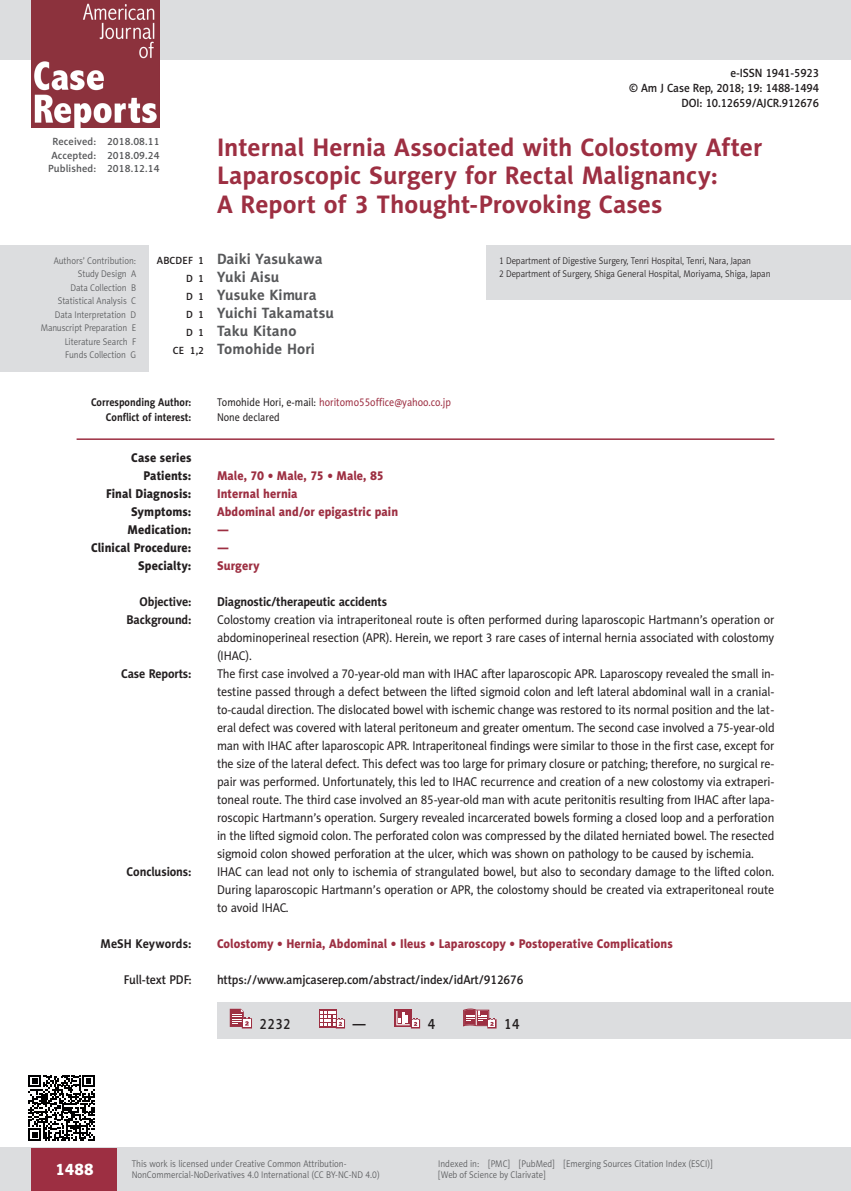
<style>
.page{position:relative;width:851px;height:1191px;background:#fff}
.page>*{position:absolute;margin:0;border:0;box-sizing:border-box;transform-origin:0 0}
.AJCR_Tytul{font:700 25.5px/28.5px "Naomi Sans EFN";color:#9d2f42}
.t1{font:16.5px "Naomi Sans EFN Heavy";color:#fff}
.AJCR_Autorzy{font:700 15px "Naomi Sans EFN";letter-spacing:.01em;color:#57585a}
.AJCR_dane{font:15px "Naomi Sans EFN Medium";letter-spacing:.03em;color:#231f20;scale:.9 1}
.AJCR_Summary_body{font:12.75px/18px "Naomi Sans EFN";letter-spacing:-.01em;color:#231f20;text-align:justify;scale:.95 1}
.AJCR_keywords{font:12.75px "Naomi Sans EFN Heavy";letter-spacing:.005em;color:#9d2f42;scale:.95 1}
.AJCR_keywords-2{font:12.75px "Naomi Sans EFN Heavy";letter-spacing:.005em;color:#231f20;scale:.95 1}
.AJCR_Summary_body-2{font:700 12.75px "Naomi Sans EFN";letter-spacing:-.01em;color:#231f20;scale:.95 1}
.AJCR_full_text_pdf{font:12.75px "Naomi Sans EFN Medium";letter-spacing:-.01em;color:#231f20;scale:.95 1}
.AJCR_keywords-3{font:700 12.75px "Naomi Sans EFN";letter-spacing:.005em;color:#231f20;scale:.95 1}
.AJCR_full_text_pdf-2{font:12px "Naomi Sans EFN Medium";letter-spacing:-.01em;color:#231f20;scale:.95 1}
.AJCR_Adres{font:11.25px "Naomi Sans EFN";color:#9d2f42;scale:.9 1}
.AJCR_Adres-2{font:700 11.25px "Naomi Sans EFN";color:#231f20;scale:.9 1}
.AJCR_Adres-3{font:11.25px "Naomi Sans EFN";color:#231f20;scale:.9 1}
.t2{font:10.5px "Naomi Sans EFN Medium";letter-spacing:.01em;color:#57585a}
.t3{font:9.75px/11.2px "Naomi Sans EFN Light";color:#57585a;scale:.9 1}
.AJCR_Afiliacja{font:9.75px "Naomi Sans EFN Light";color:#231f20;scale:.9 1}
.s1{font-family:"Naomi Sans EFN Medium";font-weight:400;font-size:10.5px;color:#231f20}
.s2{color:#231f20}
</style>
<div class="page">
<div style="left:217px;top:1002px;width:633px;height:36px;background:#dcdddf"></div>
<svg style="left:230px;top:1008px;width:22px;height:20px"></svg>
<div style="left:319px;top:1009px;width:17px;height:18px;background:#9d2f42"></div>
<svg style="left:320px;top:1010px;width:25px;height:18px"></svg>
<div style="left:394px;top:1009px;width:18px;height:18px;background:#9d2f42"></div>
<svg style="left:396px;top:1011px;width:24px;height:17px"></svg>
<svg style="left:463px;top:1008px;width:33px;height:20px"></svg>
<hr style="left:77px;top:438px;width:697px;height:2px;background:#9d2f42">
<div style="left:0;top:246px;width:149px;height:126px;background:#dcdddf"></div>
<div style="left:486px;top:246px;width:364px;height:54px;background:#dcdddf"></div>
<svg style="left:28px;top:1075px;width:67px;height:66px"></svg>
<hr style="left:850px;top:0;width:1px;height:60px;background:#dcdddf">
<div style="left:0;top:1148px;width:850px;height:43px;background:#dcdddf"></div>
<div style="left:32px;top:1147px;width:85px;height:43px;background:#9d2f42"></div>
<div style="left:0;top:0;width:850px;height:60px;background:#dcdddf"></div>
<img style="left:32px;top:0;width:127px;height:127px">
<p class="AJCR_full_text_pdf-2" style="left:730px;top:66px;width:95px">e-ISSN 1941-5923</p>
<p class="AJCR_full_text_pdf-2" style="left:629px;top:81px;width:201px">© Am J Case Rep, 2018; 19: 1488-1494</p>
<p class="AJCR_full_text_pdf-2" style="left:681px;top:96px;width:146px">DOI: 10.12659/AJCR.912676</p>
<p class="AJCR_Tytul" style="left:217px;top:133px;width:546px">Internal Hernia Associated with Colostomy After<br>Laparoscopic Surgery for Rectal Malignancy:<br>A Report of 3 Thought-Provoking Cases</p>
<p class="AJCR_Autorzy" style="left:157px;top:250px;width:167px"><span class="s1">ABCDEF 1</span> Daiki Yasukawa</p>
<p class="AJCR_Autorzy" style="left:186px;top:268px;width:95px"><span class="s1">D 1</span> Yuki Aisu</p>
<p class="AJCR_Autorzy" style="left:186px;top:286px;width:132px"><span class="s1">D 1</span> Yusuke Kimura</p>
<p class="AJCR_Autorzy" style="left:186px;top:304px;width:150px"><span class="s1">D 1</span> Yuichi Takamatsu</p>
<p class="AJCR_Autorzy" style="left:186px;top:322px;width:112px"><span class="s1">D 1</span> Taku Kitano</p>
<p class="AJCR_Autorzy" style="left:173px;top:340px;width:143px"><span class="s1">CE 1,2</span> Tomohide Hori</p>
<p class="t2" style="left:52px;top:136px;width:109px">Received: 2018.08.11</p>
<p class="t2" style="left:51px;top:149px;width:110px">Accepted: 2018.09.24</p>
<p class="t2" style="left:48px;top:163px;width:113px">Published: 2018.12.14</p>
<p class="t3" style="left:54px;top:255px;width:93px">Authors’ Contribution:</p>
<p class="t3" style="left:78px;top:268px;width:66px">Study Design A</p>
<p class="t3" style="left:70px;top:282px;width:74px">Data Collection B</p>
<p class="t3" style="left:58px;top:295px;width:89px">Statistical Analysis C</p>
<p class="t3" style="left:55px;top:309px;width:92px">Data Interpretation D</p>
<p class="t3" style="left:41px;top:322px;width:107px">Manuscript Preparation E</p>
<p class="t3" style="left:65px;top:336px;width:81px">Literature Search F</p>
<p class="t3" style="left:65px;top:349px;width:80px">Funds Collection G</p>
<p class="AJCR_Afiliacja" style="left:499px;top:255px;width:281px">1 Department of Digestive Surgery, Tenri Hospital, Tenri, Nara, Japan</p>
<p class="AJCR_Afiliacja" style="left:499px;top:268px;width:303px">2 Department of Surgery, Shiga General Hospital, Moriyama, Shiga, Japan</p>
<p class="AJCR_Adres-2" style="left:91px;top:395px;width:113px">Corresponding Author:</p>
<p class="AJCR_Adres" style="left:217px;top:395px;width:261px"><span class="s2">Tomohide Hori, e-mail:</span> horitomo55office@yahoo.co.jp</p>
<p class="AJCR_Adres-2" style="left:106px;top:411px;width:97px">Conflict of interest:</p>
<p class="AJCR_Adres-3" style="left:217px;top:411px;width:71px">None declared</p>
<p class="AJCR_keywords-2" style="left:131px;top:450px;width:65px">Case series</p>
<p class="AJCR_keywords-2" style="left:143px;top:468px;width:52px">Patients:</p>
<p class="AJCR_keywords" style="left:217px;top:468px;width:177px">Male, 70 • Male, 75 • Male, 85</p>
<p class="AJCR_keywords-2" style="left:106px;top:486px;width:91px">Final Diagnosis:</p>
<p class="AJCR_keywords" style="left:217px;top:486px;width:86px">Internal hernia</p>
<p class="AJCR_keywords-2" style="left:131px;top:504px;width:65px">Symptoms:</p>
<p class="AJCR_keywords" style="left:217px;top:504px;width:192px">Abdominal and/or epigastric pain</p>
<p class="AJCR_keywords-2" style="left:128px;top:522px;width:69px">Medication:</p>
<p class="AJCR_keywords" style="left:217px;top:522px;width:14px">—</p>
<p class="AJCR_keywords-2" style="left:91px;top:540px;width:107px">Clinical Procedure:</p>
<p class="AJCR_keywords" style="left:217px;top:540px;width:14px">—</p>
<p class="AJCR_keywords-2" style="left:138px;top:558px;width:58px">Specialty:</p>
<p class="AJCR_keywords" style="left:217px;top:558px;width:47px">Surgery</p>
<p class="AJCR_Summary_body-2" style="left:139px;top:594px;width:56px">Objective:</p>
<p class="AJCR_Summary_body-2" style="left:217px;top:594px;width:181px">Diagnostic/therapeutic accidents</p>
<p class="AJCR_Summary_body-2" style="left:126px;top:612px;width:70px">Background:</p>
<p class="AJCR_Summary_body" style="left:217px;top:611px;width:588px">Colostomy creation via intraperitoneal route is often performed during laparoscopic Hartmann’s operation or abdominoperineal resection (APR). Herein, we report 3 rare cases of internal hernia associated with colostomy (IHAC).</p>
<p class="AJCR_Summary_body-2" style="left:121px;top:666px;width:76px">Case Reports:</p>
<p class="AJCR_Summary_body" style="left:217px;top:665px;width:588px">The first case involved a 70-year-old man with IHAC after laparoscopic APR. Laparoscopy revealed the small in&shy;testine passed through a defect between the lifted sigmoid colon and left lateral abdominal wall in a cranial&shy;to-caudal direction. The dislocated bowel with ischemic change was restored to its normal position and the lat&shy;eral defect was covered with lateral peritoneum and greater omentum. The second case involved a 75-year-old man with IHAC after laparoscopic APR. Intraperitoneal findings were similar to those in the first case, except for the size of the lateral defect. This defect was too large for primary closure or patching; therefore, no surgical re&shy;pair was performed. Unfortunately, this led to IHAC recurrence and creation of a new colostomy via extraperi&shy;toneal route. The third case involved an 85-year-old man with acute peritonitis resulting from IHAC after lapa&shy;roscopic Hartmann’s operation. Surgery revealed incarcerated bowels forming a closed loop and a perforation in the lifted sigmoid colon. The perforated colon was compressed by the dilated herniated bowel. The resected sigmoid colon showed perforation at the ulcer, which was shown on pathology to be caused by ischemia.</p>
<p class="AJCR_Summary_body-2" style="left:127px;top:864px;width:70px">Conclusions:</p>
<p class="AJCR_Summary_body" style="left:217px;top:863px;width:588px">IHAC can lead not only to ischemia of strangulated bowel, but also to secondary damage to the lifted colon.<br>During laparoscopic Hartmann’s operation or APR, the colostomy should be created via extraperitoneal route to avoid IHAC.</p>
<p class="AJCR_keywords-3" style="left:100px;top:936px;width:97px">MeSH Keywords:</p>
<p class="AJCR_keywords" style="left:217px;top:936px;width:481px">Colostomy • Hernia, Abdominal • Ileus • Laparoscopy • Postoperative Complications</p>
<p class="AJCR_full_text_pdf" style="left:124px;top:972px;width:73px">Full-text PDF:</p>
<p class="AJCR_full_text_pdf" style="left:217px;top:972px;width:324px">https://www.amjcaserep.com/abstract/index/idArt/912676</p>
<p class="AJCR_dane" style="left:259px;top:1014px;width:36px">2232</p>
<p class="AJCR_dane" style="left:352px;top:1014px;width:16px">—</p>
<p class="AJCR_dane" style="left:427px;top:1014px;width:10px">4</p>
<p class="AJCR_dane" style="left:504px;top:1014px;width:19px">14</p>
<p class="t1" style="left:55px;top:1159px;width:40px">1488</p>
<p class="t3" style="left:438px;top:1158px;width:306px">Indexed in: [PMC] [PubMed] [Emerging Sources Citation Index (ESCI)] [Web of Science by Clarivate]</p>
<p class="t3" style="left:132px;top:1158px;width:277px">This work is licensed under Creative Common Attribution-<br>NonCommercial-NoDerivatives 4.0 International (CC BY-NC-ND 4.0)</p>
</div>
